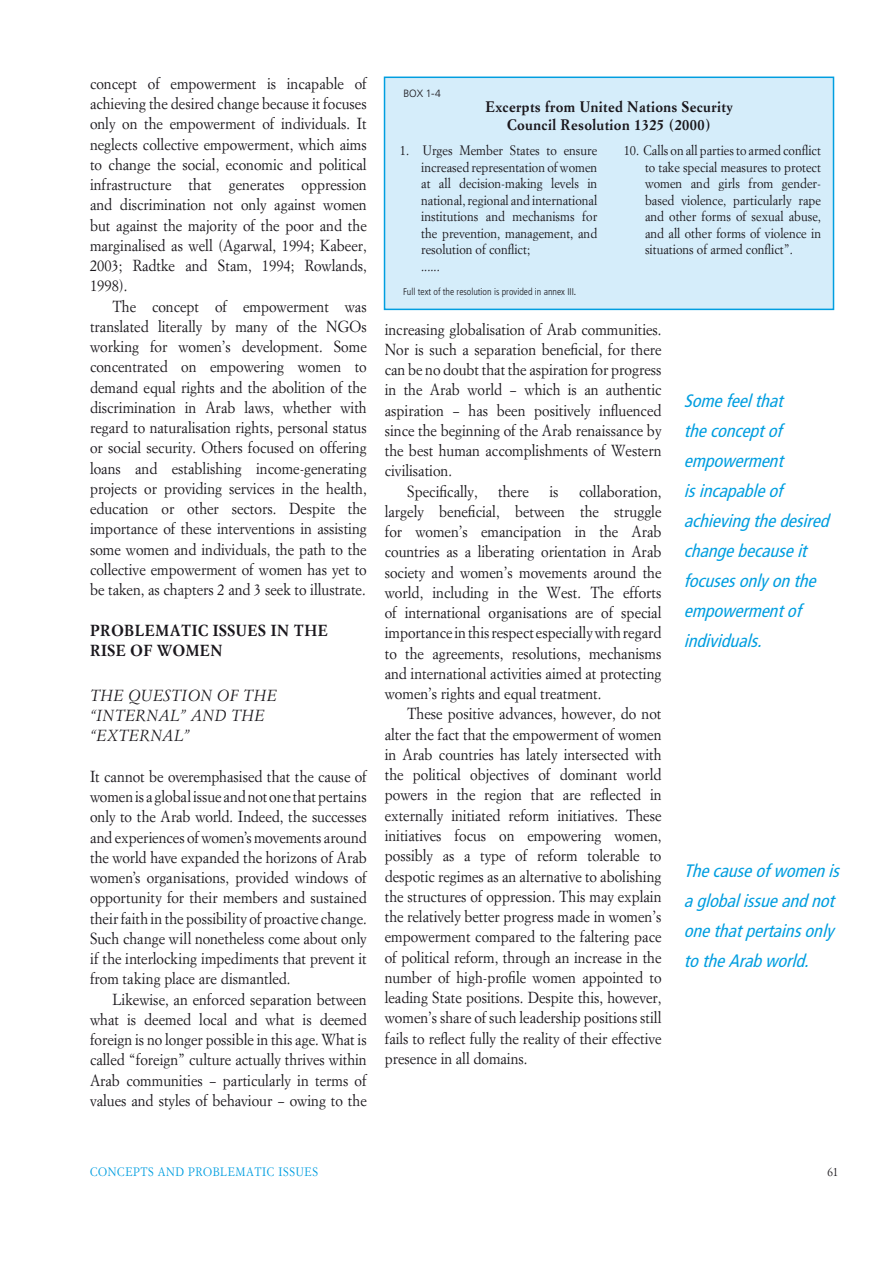
<style>
.page{position:relative;width:893px;height:1263px;background:#fff}
.page>*{position:absolute;margin:0;border:0;box-sizing:border-box;transform-origin:0 0}
.t1{font:italic 18px/30px "Hdr Frutiger Cond";color:#009ee0}
.t2{font:15.75px/20.2px "Hdr Garamond";color:#1a171c;text-align:justify}
.t3{font:italic 15.75px/20.2px "Hdr Garamond";letter-spacing:.03em;color:#1a171c}
.t4{font:700 15.75px/20.2px "Hdr Garamond";letter-spacing:.03em;color:#1a171c}
.t5{font:700 15px/18px "Hdr Garamond";letter-spacing:.025em;color:#1a171c;text-align:center}
.t6{font:13.5px/16.5px "Hdr Garamond";color:#1a171c}
.t7{font:12px "Hdr Garamond";letter-spacing:.05em;color:#009ee0}
.t8{font:12px "Hdr Garamond";color:#1a171c}
.t9{font:300 10.5px "Hdr Frutiger";color:#1a171c}
.t10{font:300 9.75px "Hdr Frutiger Cond";color:#1a171c}
</style>
<div class="page">
<div style="left:384px;top:77px;width:449px;height:232px;background:#d5edfa"></div>
<div style="left:384px;top:77px;width:450px;height:233px;border:2px solid #009ee0"></div>
<p class="t2" style="left:90px;top:73px;width:278px">concept of empowerment is incapable of achieving the desired change because it focuses only on the empowerment of individuals. It neglects collective empowerment, which aims to change the social, economic and political infrastructure that generates oppression and discrimination not only against women but against the majority of the poor and the marginalised as well (Agarwal, 1994; Kabeer, 2003; Radtke and Stam, 1994; Rowlands, 1998).</p>
<p class="t2" style="left:90px;top:296px;width:278px;text-indent:23px">The concept of empowerment was translated literally by many of the NGOs working for women’s development. Some concentrated on empowering women to demand equal rights and the abolition of the discrimination in Arab laws, whether with regard to naturalisation rights, personal status or social security. Others focused on offering loans and establishing income-generating projects or providing services in the health, education or other sectors. Despite the importance of these interventions in assisting some women and individuals, the path to the collective empowerment of women has yet to be taken, as chapters 2 and 3 seek to illustrate.</p>
<p class="t4" style="left:90px;top:620px;width:239px">PROBLEMATIC ISSUES IN THE<br>RISE OF WOMEN</p>
<p class="t3" style="left:90px;top:685px;width:188px">THE QUESTION OF THE “INTERNAL” AND THE “EXTERNAL”</p>
<p class="t2" style="left:90px;top:766px;width:278px">It cannot be overemphasised that the cause of women is a global issue and not one that pertains only to the Arab world. Indeed, the successes and experiences of women’s movements around the world have expanded the horizons of Arab women’s organisations, provided windows of opportunity for their members and sustained their faith in the possibility of proactive change.<br>Such change will nonetheless come about only if the interlocking impediments that prevent it from taking place are dismantled.</p>
<p class="t2" style="left:90px;top:988px;width:278px;text-indent:23px">Likewise, an enforced separation between what is deemed local and what is deemed foreign is no longer possible in this age. What is called “foreign” culture actually thrives within Arab communities – particularly in terms of values and styles of behaviour – owing to the</p>
<p class="t9" style="left:403px;top:87px;width:39px">Box 1-4</p>
<p class="t5" style="left:485px;top:98px;width:249px">Excerpts from United Nations Security<br>Council Resolution 1325 (2000)</p>
<p class="t6" style="left:421px;top:142px;width:178px;text-indent:-21px">1. Urges Member States to ensure increased representation of women at all decision-making levels in national, regional and international institutions and mechanisms for the prevention, management, and resolution of conflict;<br>......</p>
<p class="t6" style="left:645px;top:142px;width:178px;text-align:justify;text-indent:-21px">10. Calls on all parties to armed conflict to take special measures to protect women and girls from gender&shy;based violence, particularly rape and other forms of sexual abuse, and all other forms of violence in situations of armed conflict”.</p>
<p class="t10" style="left:403px;top:286px;width:175px">Full text of the resolution is provided in annex III.</p>
<p class="t2" style="left:385px;top:319px;width:278px">increasing globalisation of Arab communities.</p>
<p class="t2" style="left:385px;top:339px;width:278px">Nor is such a separation beneficial, for there</p>
<p class="t2" style="left:385px;top:359px;width:278px">can be no doubt that the aspiration for progress</p>
<p class="t2" style="left:385px;top:379px;width:278px">in the Arab world – which is an authentic</p>
<p class="t2" style="left:385px;top:400px;width:278px">aspiration – has been positively influenced</p>
<p class="t2" style="left:385px;top:420px;width:278px">since the beginning of the Arab renaissance by</p>
<p class="t2" style="left:385px;top:440px;width:278px">the best human accomplishments of Western</p>
<p class="t2" style="left:385px;top:460px;width:69px">civilisation.</p>
<p class="t2" style="left:407px;top:481px;width:72px">Specifically,</p>
<p class="t2" style="left:498px;top:481px;width:32px">there</p>
<p class="t2" style="left:549px;top:481px;width:11px">is</p>
<p class="t2" style="left:385px;top:481px;width:278px;text-indent:194px">collaboration, largely beneficial, between the struggle for women’s emancipation in the Arab countries as a liberating orientation in Arab society and women’s movements around the world, including in the West. The efforts of international organisations are of special importance in this respect especially with regard to the agreements, resolutions, mechanisms and international activities aimed at protecting women’s rights and equal treatment.</p>
<p class="t2" style="left:385px;top:703px;width:278px;text-indent:23px">These positive advances, however, do not alter the fact that the empowerment of women in Arab countries has lately intersected with the political objectives of dominant world powers in the region that are reflected in externally initiated reform initiatives. These initiatives focus on empowering women, possibly as a type of reform tolerable to despotic regimes as an alternative to abolishing the structures of oppression. This may explain the relatively better progress made in women’s empowerment compared to the faltering pace of political reform, through an increase in the number of high-profile women appointed to leading State positions. Despite this, however, women’s share of such leadership positions still fails to reflect fully the reality of their effective presence in all domains.</p>
<p class="t1" style="left:684px;top:386px;width:146px">Some feel that<br>the concept of empowerment<br>is incapable of achieving the desired change because it focuses only on the empowerment of individuals.</p>
<p class="t1" style="left:684px;top:856px;width:157px">The cause of women is a global issue and not one that pertains only to the Arab world.</p>
<p class="t7" style="left:90px;top:1165px;width:230px">CONCEPTS AND PROBLEMATIC ISSUES</p>
<p class="t8" style="left:827px;top:1165px;width:13px">61</p>
</div>
